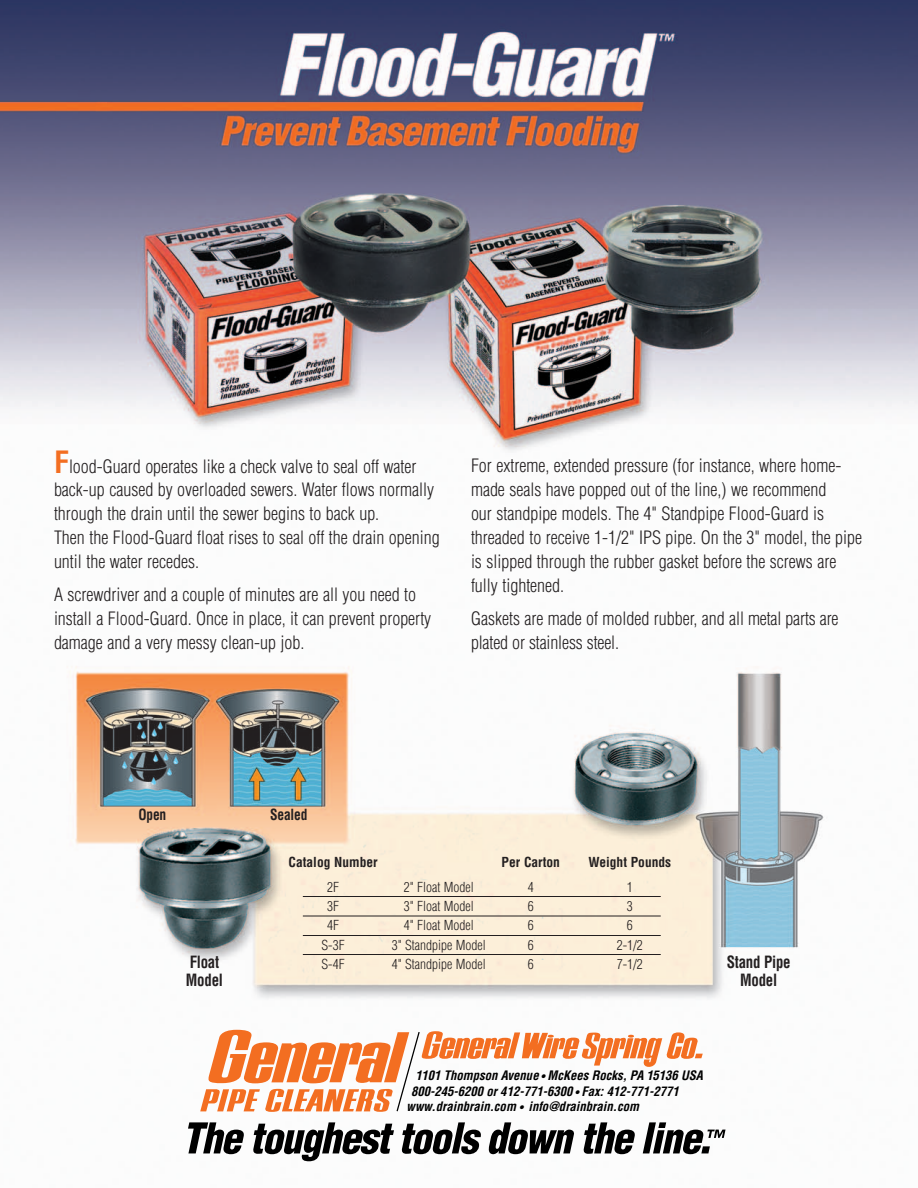
<style>
.page{position:relative;width:918px;height:1188px;background:#fff}
.page>*{position:absolute;margin:0;border:0;box-sizing:border-box;transform-origin:0 0}
.t1{font:300 condensed 18px/24px "Helvetica";color:#231f20}
.t2{font:700 condensed 16.5px/18px "Helvetica";letter-spacing:-.015em;color:#231f20;text-align:center;scale:.9 1}
.t3{font:700 condensed 15px "Helvetica";letter-spacing:-.015em;color:#231f20;scale:.9 1}
.t4{font:300 condensed 13.5px "Helvetica";color:#231f20}
.t5{font:700 condensed 13.5px "Helvetica";color:#231f20}
.t6{font:italic 700 condensed 12.75px/15.9px "Helvetica";color:#000}
.s1{font-weight:700;font-size:30px;color:#f36e21}
.s2{font-size:10.2px}
</style>
<div class="page">
<img style="left:0;top:0;width:918px;height:1162px">
<svg style="left:200px;top:1030px;width:503px;height:83px"></svg>
<svg style="left:188px;top:1122px;width:57px;height:32px"></svg>
<svg style="left:253px;top:1122px;width:141px;height:39px"></svg>
<svg style="left:401px;top:1122px;width:81px;height:32px"></svg>
<svg style="left:488px;top:1122px;width:87px;height:32px"></svg>
<svg style="left:583px;top:1122px;width:53px;height:32px"></svg>
<svg style="left:643px;top:1122px;width:83px;height:32px"></svg>
<hr style="left:303px;top:896px;width:358px;height:1px;background:#231f20">
<hr style="left:303px;top:916px;width:358px;height:1px;background:#231f20">
<hr style="left:303px;top:935px;width:358px;height:1px;background:#231f20">
<hr style="left:303px;top:954px;width:358px;height:1px;background:#231f20">
<p class="t1" style="left:54px;top:455px;width:387px"><span class="s1">F</span>lood-Guard operates like a check valve to seal off water back-up caused by overloaded sewers. Water flows normally through the drain until the sewer begins to back up.<br>Then the Flood-Guard float rises to seal off the drain opening until the water recedes.</p>
<p class="t1" style="left:54px;top:584px;width:379px">A screwdriver and a couple of minutes are all you need to install a Flood-Guard. Once in place, it can prevent property damage and a very messy clean-up job.</p>
<p class="t1" style="left:471px;top:455px;width:393px">For extreme, extended pressure (for instance, where home&shy;made seals have popped out of the line,) we recommend<br>our standpipe models. The 4" Standpipe Flood-Guard is threaded to receive 1-1/2" IPS pipe. On the 3" model, the pipe is slipped through the rubber gasket before the screws are fully tightened.</p>
<p class="t1" style="left:471px;top:608px;width:369px">Gaskets are made of molded rubber, and all metal parts are plated or stainless steel.</p>
<p class="t3" style="left:139px;top:808px;width:32px">Open</p>
<p class="t3" style="left:270px;top:808px;width:43px">Sealed</p>
<p class="t5" style="left:289px;top:857px;width:91px">Catalog Number</p>
<p class="t5" style="left:502px;top:857px;width:60px">Per Carton</p>
<p class="t5" style="left:588px;top:857px;width:84px">Weight Pounds</p>
<p class="t4" style="left:327px;top:881px;width:13px">2F</p>
<p class="t4" style="left:404px;top:881px;width:71px">2" Float Model</p>
<p class="t4" style="left:528px;top:881px;width:7px">4</p>
<p class="t4" style="left:627px;top:881px;width:7px">1</p>
<p class="t4" style="left:327px;top:901px;width:13px">3F</p>
<p class="t4" style="left:404px;top:901px;width:71px">3" Float Model</p>
<p class="t4" style="left:528px;top:901px;width:7px">6</p>
<p class="t4" style="left:627px;top:901px;width:7px">3</p>
<p class="t4" style="left:327px;top:920px;width:13px">4F</p>
<p class="t4" style="left:404px;top:920px;width:71px">4" Float Model</p>
<p class="t4" style="left:528px;top:920px;width:7px">6</p>
<p class="t4" style="left:627px;top:920px;width:7px">6</p>
<p class="t4" style="left:322px;top:940px;width:25px">S-3F</p>
<p class="t4" style="left:392px;top:940px;width:95px">3" Standpipe Model</p>
<p class="t4" style="left:528px;top:940px;width:7px">6</p>
<p class="t4" style="left:617px;top:940px;width:28px">2-1/2</p>
<p class="t2" style="left:190px;top:954px;width:34px">Float</p>
<p class="t4" style="left:322px;top:959px;width:25px">S-4F</p>
<p class="t4" style="left:392px;top:959px;width:95px">4" Standpipe Model</p>
<p class="t4" style="left:528px;top:959px;width:7px">6</p>
<p class="t4" style="left:617px;top:959px;width:28px">7-1/2</p>
<p class="t2" style="left:186px;top:972px;width:43px">Model</p>
<p class="t2" style="left:727px;top:954px;width:73px">Stand Pipe<br>Model</p>
<p class="t6" style="left:411px;top:1069px;width:293px;text-indent:4px">1101 Thompson Avenue <span class="s2">•</span> McKees Rocks,PA 15136 USA<br>800-245-6200 or412-771-6300 <span class="s2">•</span> Fax:412-771-2771</p>
<p class="t6" style="left:407px;top:1100px;width:236px">www.drainbrain.com <span class="s2">•</span> info@drainbrain.com</p>
</div>
